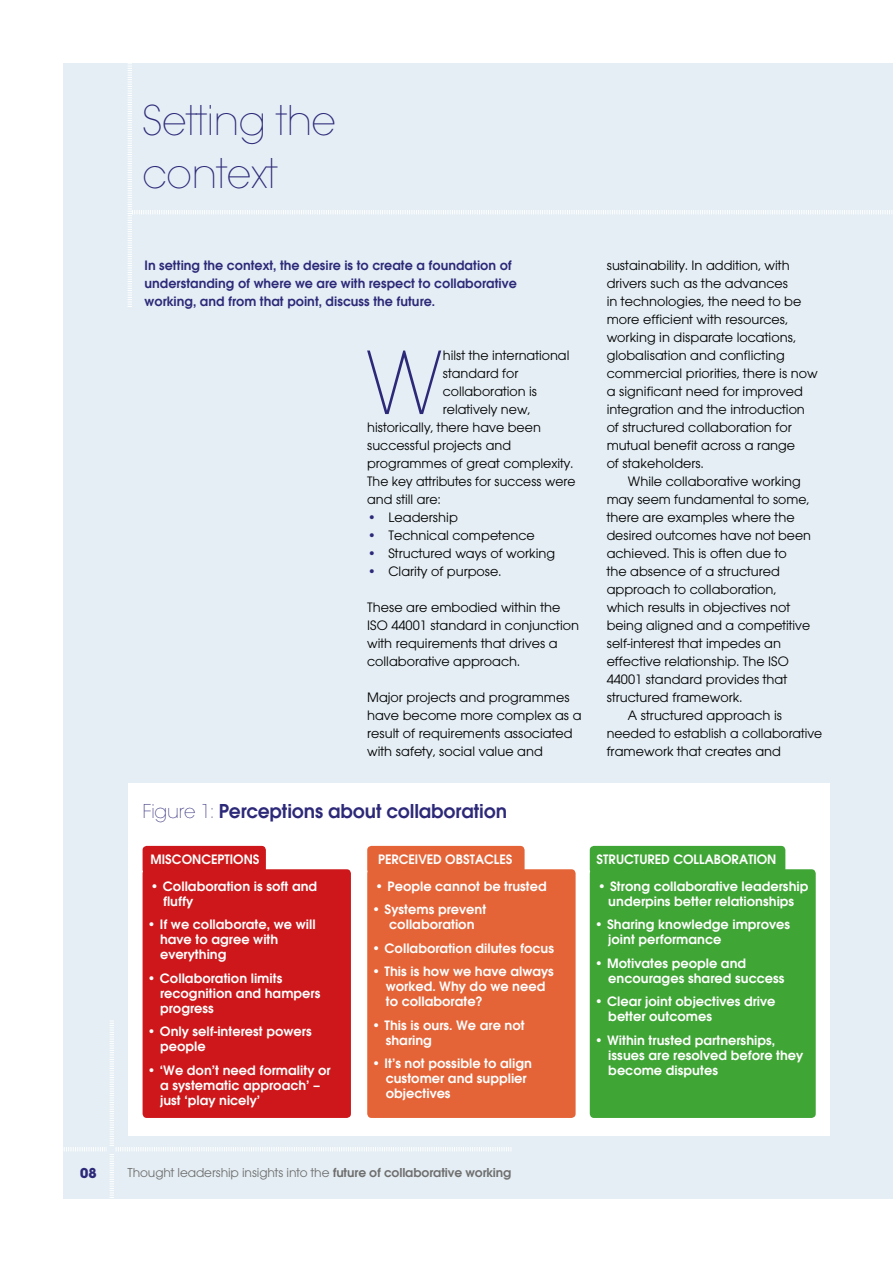
<style>
.page{position:relative;width:893px;height:1263px;background:#fff}
.page>*{position:absolute;margin:0;border:0;box-sizing:border-box;transform-origin:0 0}
.t1{font:200 95.25px "Avant Garde 2";color:#2d2979}
.t2{font:200 45px/52.5px "Avant Garde 2";letter-spacing:-.01em;color:#2d2979}
.t3{font:600 21px "Avant Garde 2";letter-spacing:-.01em;color:#2d2979}
.t4{font:700 15px "Avant Garde 2";color:#2d2979}
.t5{font:14.25px/18px "Avant Garde 2";color:#000}
.t6{font:600 14.25px/15px "Avant Garde 2";color:#fff}
.t7{font:600 14.25px/18px "Avant Garde 2";color:#2d2979}
.t8{font:13.5px "Avant Garde 2";letter-spacing:-.01em;color:#706f6f}
.s1{color:#2d2979}
.s2{font-weight:200}
.s3{font-weight:600}
</style>
<div class="page">
<div style="left:64px;top:64px;width:829px;height:1135px;background:#e4eef4"></div>
<svg style="left:64px;top:1020px;width:447px;height:178px"></svg>
<div style="left:108px;top:1146px;width:7px;height:7px;background:#e4eef4"></div>
<svg style="left:128px;top:63px;width:765px;height:244px"></svg>
<div style="left:128px;top:783px;width:701px;height:353px;background:#fff"></div>
<div style="left:143px;top:846px;width:123px;height:28px;background:#cd171a;border-radius:4px"></div>
<div style="left:143px;top:869px;width:208px;height:249px;background:#cd171a;border-radius:4px"></div>
<div style="left:367px;top:846px;width:158px;height:28px;background:#e46437;border-radius:4px"></div>
<div style="left:367px;top:869px;width:209px;height:249px;background:#e46437;border-radius:4px"></div>
<div style="left:590px;top:846px;width:195px;height:28px;background:#3fa535;border-radius:4px"></div>
<div style="left:590px;top:869px;width:226px;height:249px;background:#3fa535;border-radius:4px"></div>
<h2 class="t2" style="left:143px;top:93px;width:195px">Setting the context</h2>
<p class="t7" style="left:145px;top:256px;width:374px">In setting the context, the desire is to create a foundation of understanding of where we are with respect to collaborative working, and from that point, discuss the future.</p>
<h1 class="t1" style="left:365px;top:327px;width:79px">W</h1>
<p class="t5" style="left:443px;top:346px;width:128px">hilst the international</p>
<p class="t5" style="left:443px;top:364px;width:77px">standard for</p>
<p class="t5" style="left:443px;top:382px;width:96px">collaboration is</p>
<p class="t5" style="left:443px;top:400px;width:89px">relatively new,</p>
<p class="t5" style="left:367px;top:418px;width:175px">historically, there have been</p>
<p class="t5" style="left:367px;top:436px;width:146px">successful projects and</p>
<p class="t5" style="left:367px;top:454px;width:208px">programmes of great complexity.</p>
<p class="t5" style="left:367px;top:472px;width:210px">The key attributes for success were</p>
<p class="t5" style="left:367px;top:490px;width:75px">and still are:</p>
<p class="t5" style="left:367px;top:508px;width:92px"><span class="s1">•</span> Leadership</p>
<p class="t5" style="left:367px;top:526px;width:169px"><span class="s1">•</span> Technical competence</p>
<p class="t5" style="left:367px;top:544px;width:190px"><span class="s1">•</span> Structured ways of working</p>
<p class="t5" style="left:367px;top:562px;width:136px"><span class="s1">•</span> Clarity of purpose.</p>
<p class="t5" style="left:367px;top:598px;width:213px">These are embodied within the<br>ISO 44001 standard in conjunction with requirements that drives a collaborative approach.</p>
<p class="t5" style="left:367px;top:688px;width:216px">Major projects and programmes have become more complex as a result of requirements associated with safety, social value and</p>
<p class="t5" style="left:607px;top:256px;width:213px">sustainability. In addition, with drivers such as the advances<br>in technologies, the need to be more efficient with resources, working in disparate locations, globalisation and conflicting commercial priorities, there is now a significant need for improved integration and the introduction of structured collaboration for mutual benefit across a range<br>of stakeholders.</p>
<p class="t5" style="left:628px;top:472px;width:175px">While collaborative working</p>
<p class="t5" style="left:607px;top:490px;width:204px">may seem fundamental to some,</p>
<p class="t5" style="left:607px;top:508px;width:189px">there are examples where the</p>
<p class="t5" style="left:607px;top:526px;width:206px">desired outcomes have not been</p>
<p class="t5" style="left:607px;top:544px;width:182px">achieved. This is often due to</p>
<p class="t5" style="left:607px;top:562px;width:175px">the absence of a structured</p>
<p class="t5" style="left:607px;top:580px;width:171px">approach to collaboration,</p>
<p class="t5" style="left:607px;top:598px;width:185px">which results in objectives not</p>
<p class="t5" style="left:607px;top:616px;width:205px">being aligned and a competitive</p>
<p class="t5" style="left:607px;top:634px;width:176px">self-interest that impedes an</p>
<p class="t5" style="left:607px;top:652px;width:184px">effective relationship. The ISO</p>
<p class="t5" style="left:607px;top:670px;width:182px">44001 standard provides that</p>
<p class="t5" style="left:607px;top:688px;width:137px">structured framework.</p>
<p class="t5" style="left:628px;top:706px;width:156px">A structured approach is</p>
<p class="t5" style="left:607px;top:724px;width:217px">needed to establish a collaborative</p>
<p class="t5" style="left:607px;top:742px;width:176px">framework that creates and</p>
<h3 class="t3" style="left:143px;top:799px;width:366px"><span class="s2">Figure 1:</span> Perceptions about collaboration</h3>
<p class="t6" style="left:151px;top:852px;width:10px">misco</p>
<p class="t6" style="left:192px;top:852px;width:18px">nceptio</p>
<p class="t6" style="left:244px;top:852px;width:16px">ns</p>
<p class="t6" style="left:163px;top:878px;width:156px;text-indent:-13px">• Collaboration is soft and fluffy</p>
<p class="t6" style="left:160px;top:917px;width:157px;text-indent:-13px">• If we collaborate, we will have to agree with everything</p>
<p class="t6" style="left:160px;top:970px;width:162px;text-indent:-13px">• Collaboration limits recognition and hampers progress</p>
<p class="t6" style="left:160px;top:1024px;width:153px;text-indent:-13px">• Only self-interest powers people</p>
<p class="t6" style="left:160px;top:1062px;width:172px;text-indent:-13px">• ‘We don’t need formality or a systematic approach’ – just ‘play nicely’</p>
<p class="t6" style="left:378px;top:852px;width:8px">percei</p>
<p class="t6" style="left:418px;top:852px;width:36px">ved obstacles</p>
<p class="t6" style="left:374px;top:878px;width:174px">• People cannot be trusted</p>
<p class="t6" style="left:371px;top:902px;width:116px;text-align:center">• Systems prevent collaboration</p>
<p class="t6" style="left:371px;top:940px;width:184px">• Collaboration dilutes focus</p>
<p class="t6" style="left:386px;top:964px;width:170px;text-indent:-14px">• This is how we have always worked. Why do we need to collaborate?</p>
<p class="t6" style="left:386px;top:1017px;width:141px;text-indent:-14px">• This is ours. We are not sharing</p>
<p class="t6" style="left:386px;top:1056px;width:148px;text-indent:-14px">• It’s not possible to align customer and supplier objectives</p>
<p class="t6" style="left:597px;top:852px;width:59px">structured</p>
<p class="t6" style="left:673px;top:852px;width:9px">collaboratio</p>
<p class="t6" style="left:767px;top:852px;width:11px">n</p>
<p class="t6" style="left:597px;top:878px;width:213px;text-align:center">• Strong collaborative leadership underpins better relationships</p>
<p class="t6" style="left:608px;top:917px;width:183px;text-indent:-14px">• Sharing knowledge improves joint performance</p>
<p class="t6" style="left:608px;top:955px;width:178px;text-indent:-14px">• Motivates people and encourages shared success</p>
<p class="t6" style="left:608px;top:994px;width:169px;text-indent:-14px">• Clear joint objectives drive better outcomes</p>
<p class="t6" style="left:608px;top:1032px;width:197px;text-indent:-14px">• Within trusted partnerships, issues are resolved before they become disputes</p>
<p class="t4" style="left:80px;top:1164px;width:18px">08</p>
<p class="t8" style="left:128px;top:1165px;width:385px">Thought leadership insights into the <span class="s3">future of collaborative working</span></p>
</div>
